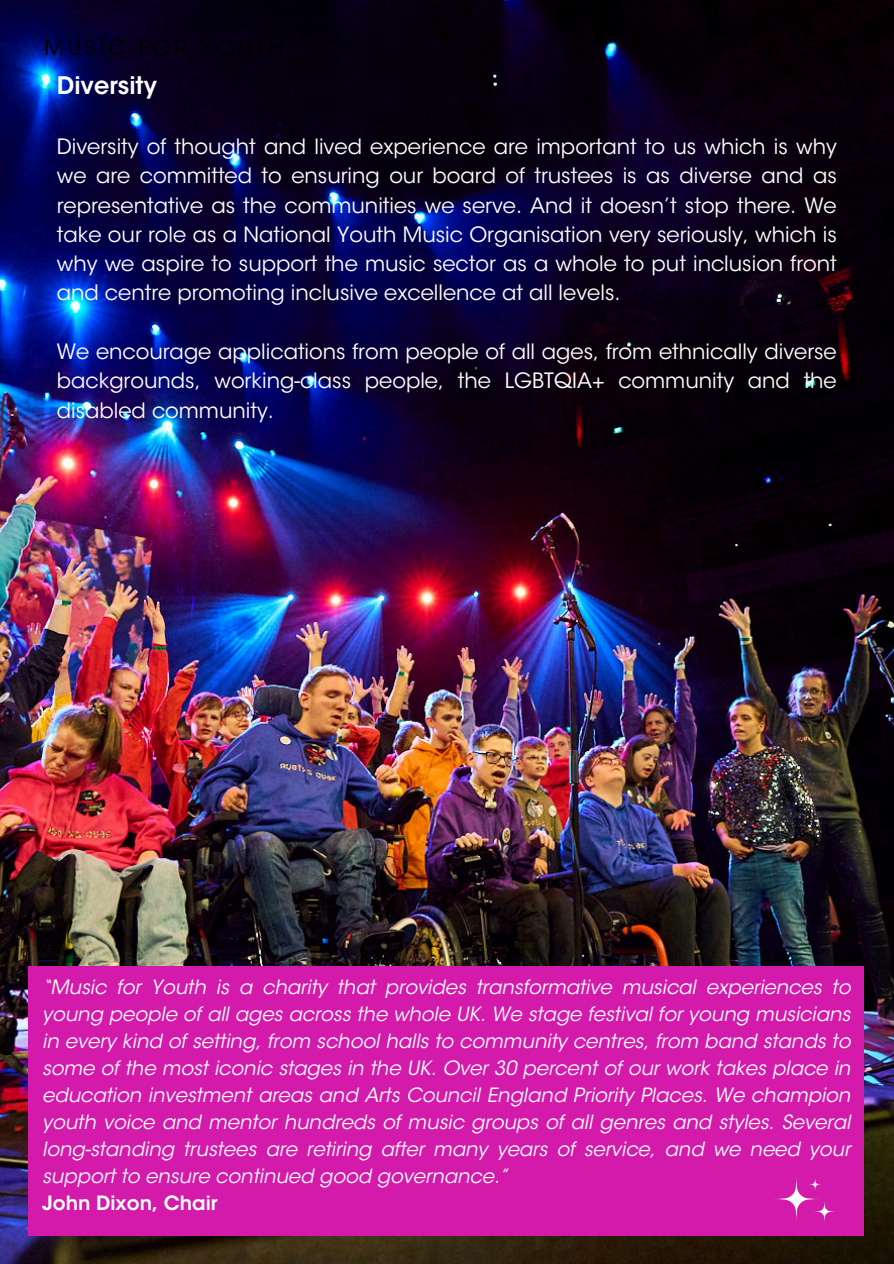
<style>
.page{position:relative;width:894px;height:1264px;background:#fff}
.page>*{position:absolute;margin:0;border:0;box-sizing:border-box;transform-origin:0 0}
.t1{font:600 24px "ITC Avant Garde Std";color:#fff}
.t2{font:21px/29.2px "ITC Avant Garde Std";color:#fff;text-align:justify}
.t3{font:21px "ITC Avant Garde Std";letter-spacing:.18em;color:#000}
.t4{font:italic 19.5px/27px "ITC Avant Garde Std";color:#fff;text-align:justify}
.t5{font:600 19.5px "ITC Avant Garde Std";color:#fff}
</style>
<div class="page">
<img style="left:0;top:0;width:893px;height:1263px">
<div style="left:29px;top:966px;width:834px;height:269px;background:#d41aab"></div>
<svg style="left:775px;top:1177px;width:59px;height:45px"></svg>
<h2 class="t3" style="left:44px;top:40px;width:240px">MUSIC FOR YOUTH</h2>
<h1 class="t1" style="left:57px;top:77px;width:102px">Diversity</h1>
<p class="t2" style="left:57px;top:134px;width:781px">Diversity of thought and lived experience are important to us which is why we are committed to ensuring our board of trustees is as diverse and as representative as the communities we serve. And it doesn’t stop there. We take our role as a National Youth Music Organisation very seriously, which is why we aspire to support the music sector as a whole to put inclusion front and centre promoting inclusive excellence at all levels.</p>
<p class="t2" style="left:57px;top:339px;width:781px">We encourage applications from people of all ages, from ethnically diverse backgrounds, working-class people, the LGBTQIA+ community and the disabled community.</p>
<p class="t4" style="left:42px;top:975px;width:809px">“Music for Youth is a charity that provides transformative musical experiences to young people of all ages across the whole UK. We stage festival for young musicians in every kind of setting, from school halls to community centres, from band stands to some of the most iconic stages in the UK. Over 30 percent of our work takes place in education investment areas and Arts Council England Priority Places. We champion youth voice and mentor hundreds of music groups of all genres and styles. Several long-standing trustees are retiring after many years of service, and we need your support to ensure continued good governance.”</p>
<p class="t5" style="left:42px;top:1195px;width:177px">John Dixon, Chair</p>
</div>
